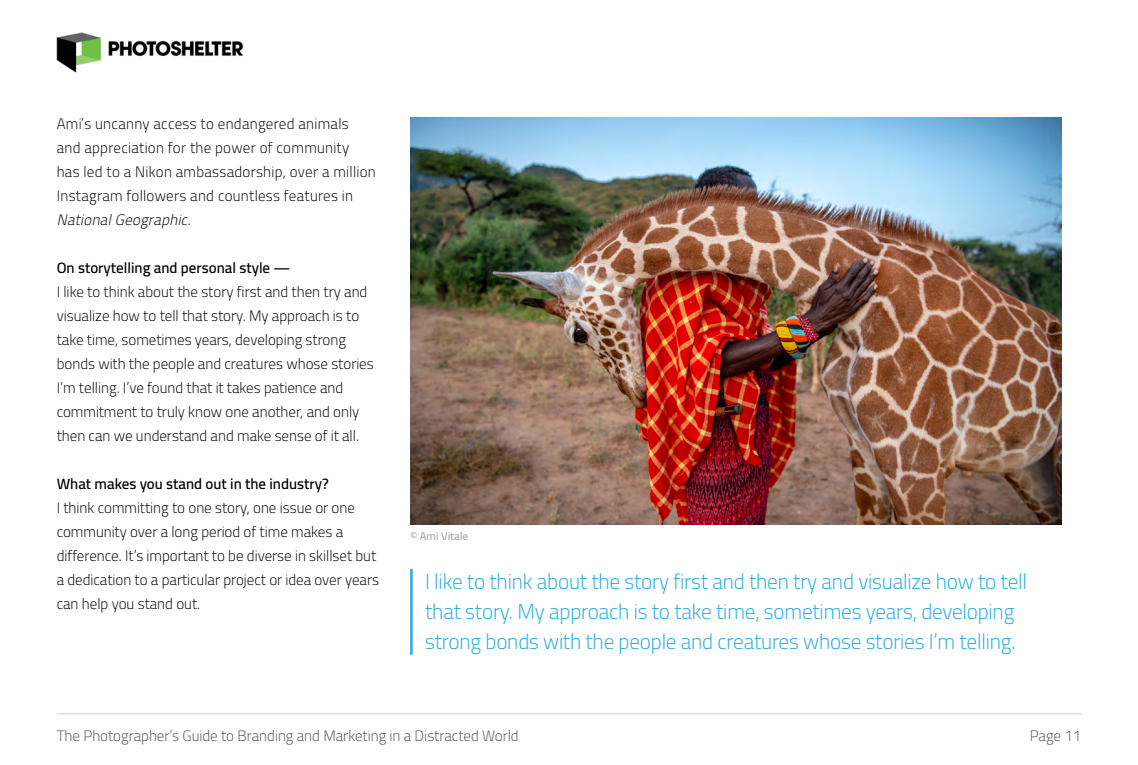
<style>
.page{position:relative;width:1138px;height:765px;background:#fff}
.page>*{position:absolute;margin:0;border:0;box-sizing:border-box;transform-origin:0 0}
.t1{font:300 21.25px/30px "Cairo";letter-spacing:-.01em;color:#25aae2}
.t2{font:300 15px/24px "Cairo";color:#000}
.t3{font:300 15px/24px "Cairo";letter-spacing:.02em;color:#000}
.t4{font:300 15px "Cairo";color:#515151}
.t5{font:600 15px "Cairo";color:#000}
.t6{font:600 11.25px "Cairo";color:#a9a9a9}
.s1{font-style:italic}
</style>
<div class="page">
<hr style="left:57px;top:713px;width:1024px;height:1px;background:#d7d7d7">
<img style="left:56px;top:32px;width:188px;height:41px">
<img style="left:410px;top:117px;width:651px;height:408px">
<hr style="left:410px;top:569px;width:2px;height:86px;background:#25aae2">
<p class="t3" style="left:57px;top:112px;width:321px">Ami’s uncanny access to endangered animals and appreciation for the power of community has led to a Nikon ambassadorship, over a million Instagram followers and countless features in <span class="s1">NationalGeographic</span>.</p>
<p class="t5" style="left:57px;top:259px;width:235px">On storytelling and personal style —</p>
<p class="t2" style="left:57px;top:280px;width:318px">I like to think about the story first and then try and visualize how to tell that story. My approach is to take time, sometimes years, developing strong bonds with the people and creatures whose stories I’m telling. I’ve found that it takes patience and commitment to truly know one another, and only then can we understand and make sense of it all.</p>
<p class="t5" style="left:57px;top:475px;width:273px">What makes you stand out in the industry?</p>
<p class="t2" style="left:57px;top:496px;width:324px">I think committing to one story, one issue or one community over a long period of time makes a difference. It’s important to be diverse in skillset but a dedication to a particular project or idea over years can help you stand out.</p>
<p class="t6" style="left:410px;top:529px;width:60px">© Ami Vitale</p>
<h1 class="t1" style="left:425px;top:566px;width:603px">I like to think about the story first and then try and visualize how to tell that story. My approach is to take time, sometimes years, developing strong bonds with the people and creatures whose stories I’m telling.</h1>
<p class="t4" style="left:57px;top:727px;width:463px">The Photographer’s Guide to Branding and Marketing in a Distracted World</p>
<p class="t4" style="left:1029px;top:727px;width:53px">Page 11</p>
</div>
